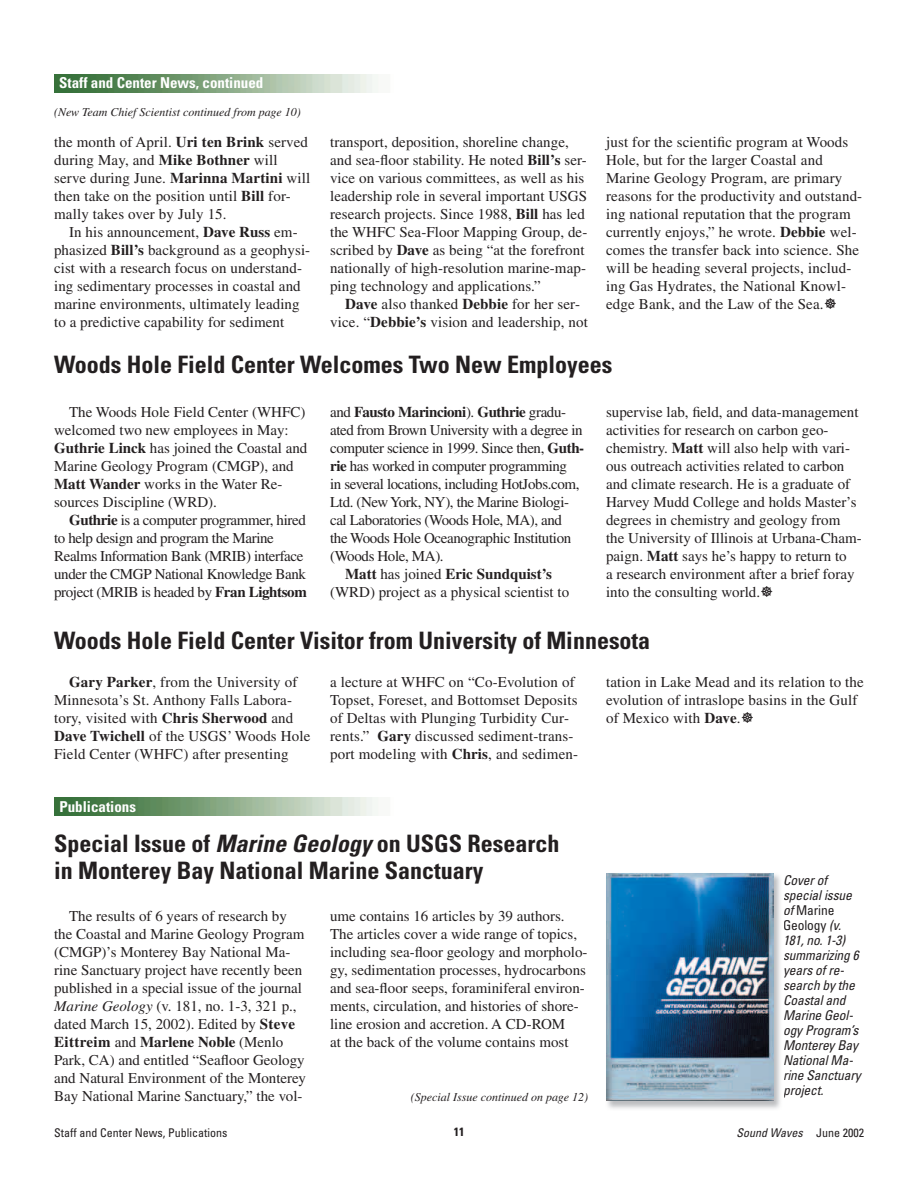
<style>
.page{position:relative;width:918px;height:1188px;background:#fff}
.page>*{position:absolute;margin:0;border:0;box-sizing:border-box;transform-origin:0 0}
.t1{font:700 condensed 24px/27px "Univers";color:#231f20}
.t2{font:15px/18px "Times";color:#231f20}
.t3{font:15px/18px "Times";letter-spacing:-.025em;color:#231f20}
.t4{font:700 condensed 15px "Univers";color:#fff}
.t5{font:700 15px "Times";letter-spacing:-.025em;color:#231f20}
.t6{font:700 15px "Times";color:#231f20}
.t7{font:italic condensed 13.5px/15px "Univers";color:#231f20}
.t8{font:italic 12px "Times";color:#231f20}
.t9{font:condensed 12px "Univers";color:#231f20}
.t10{font:italic condensed 12px "Univers";color:#231f20}
.t11{font:700 condensed 12px "Univers";color:#231f20}
.s1{font-weight:700}
.s2{font-weight:400}
.s3{font-style:italic}
.s4{font-style:normal}
</style>
<div class="page">
<img style="left:54px;top:75px;width:324px;height:18px">
<img style="left:54px;top:798px;width:324px;height:18px">
<img style="left:607px;top:873px;width:173px;height:236px">
<img style="left:606px;top:873px;width:167px;height:228px">
<p class="t4" style="left:59px;top:77px;width:206px">Staff and Center News, continued</p>
<p class="t8" style="left:54px;top:108px;width:248px">(New Team Chief Scientist continued from page 10)</p>
<p class="t2" style="left:54px;top:134px;width:258px">the month of April. <span class="s1">Uri ten Brink</span> served during May, and <span class="s1">Mike Bothner</span> will serve during June. <span class="s1">Marinna Martini</span> will then take on the position until <span class="s1">Bill</span> for&shy;mally takes over by July 15.</p>
<p class="t2" style="left:54px;top:224px;width:258px;text-indent:15px">In his announcement, <span class="s1">Dave Russ</span> em&shy;phasized <span class="s1">Bill’s</span> background as a geophysi&shy;cist with a research focus on understand&shy;ing sedimentary processes in coastal and marine environments, ultimately leading to a predictive capability for sediment</p>
<p class="t2" style="left:330px;top:134px;width:259px">transport, deposition, shoreline change, and sea-floor stability. He noted <span class="s1">Bill’s</span> ser&shy;vice on various committees, as well as his leadership role in several important USGS research projects. Since 1988, <span class="s1">Bill</span> has led the WHFC Sea-Floor Mapping Group, de&shy;scribed by <span class="s1">Dave</span> as being “at the forefront nationally of high-resolution marine-map&shy;ping technology and applications.”</p>
<p class="t2" style="left:330px;top:296px;width:259px;text-align:center"><span class="s1">Dave</span> also thanked <span class="s1">Debbie</span> for her ser&shy;vice. “<span class="s1">Debbie’s</span> vision and leadership, not</p>
<p class="t2" style="left:606px;top:134px;width:258px">just for the scientific program at Woods Hole, but for the larger Coastal and Marine Geology Program, are primary reasons for the productivity and outstand&shy;ing national reputation that the program currently enjoys,” he wrote. <span class="s1">Debbie</span> wel&shy;comes the transfer back into science. She will be heading several projects, includ&shy;ing Gas Hydrates, the National Knowl&shy;edge Bank, and the Law of the Sea.</p>
<h1 class="t1" style="left:54px;top:354px;width:560px">Woods Hole Field Center Welcomes Two New Employees</h1>
<p class="t5" style="left:330px;top:406px;width:238px"><span class="s2">and</span> Fausto Marincioni<span class="s2">).</span> Guthrie <span class="s2">gradu-</span></p>
<p class="t3" style="left:330px;top:422px;width:254px">ated from Brown University with a degree in</p>
<p class="t3" style="left:330px;top:440px;width:256px">computer science in 1999. Since then, <span class="s1">Guth-</span></p>
<p class="t3" style="left:330px;top:458px;width:239px"><span class="s1">rie</span> has worked in computer programming</p>
<p class="t3" style="left:330px;top:476px;width:251px">in several locations, including HotJobs.com,</p>
<p class="t3" style="left:330px;top:494px;width:241px">Ltd. (New York, NY), the Marine Biologi-</p>
<p class="t3" style="left:330px;top:512px;width:234px">cal Laboratories (Woods Hole, MA), and</p>
<p class="t3" style="left:330px;top:530px;width:243px">the Woods Hole Oceanographic Institution</p>
<p class="t3" style="left:330px;top:548px;width:115px">(Woods Hole, MA).</p>
<p class="t6" style="left:345px;top:568px;width:208px">Matt <span class="s2">has joined</span> Eric Sundquist’s</p>
<p class="t2" style="left:330px;top:584px;width:241px">(WRD) project as a physical scientist to</p>
<p class="t2" style="left:54px;top:404px;width:255px;text-indent:15px">The Woods Hole Field Center (WHFC) welcomed two new employees in May:<br><span class="s1">Guthrie Linck</span> has joined the Coastal and Marine Geology Program (CMGP), and <span class="s1">Matt Wander</span> works in the Water Re&shy;sources Discipline (WRD).</p>
<p class="t3" style="left:54px;top:512px;width:254px;text-indent:15px"><span class="s1">Guthrie</span> is a computer programmer, hired to help design and program the Marine Realms Information Bank (MRIB) interface under the CMGP National Knowledge Bank project (MRIB is headed by <span class="s1">Fran Lightsom</span></p>
<p class="t2" style="left:606px;top:404px;width:257px">supervise lab, field, and data-management activities for research on carbon geo&shy;chemistry. <span class="s1">Matt</span> will also help with vari&shy;ous outreach activities related to carbon and climate research. He is a graduate of Harvey Mudd College and holds Master’s degrees in chemistry and geology from the University of Illinois at Urbana-Cham&shy;paign. <span class="s1">Matt</span> says he’s happy to return to<br>a research environment after a brief foray into the consulting world.</p>
<h1 class="t1" style="left:54px;top:630px;width:598px">Woods Hole Field Center Visitor from University of Minnesota</h1>
<p class="t2" style="left:330px;top:674px;width:250px">a lecture at WHFC on “Co-Evolution of Topset, Foreset, and Bottomset Deposits of Deltas with Plunging Turbidity Cur&shy;rents.” <span class="s1">Gary</span> discussed sediment-trans&shy;port modeling with <span class="s1">Chris</span>, and sedimen-</p>
<p class="t2" style="left:606px;top:674px;width:259px">tation in Lake Mead and its relation to the evolution of intraslope basins in the Gulf of Mexico with <span class="s1">Dave</span>.</p>
<p class="t4" style="left:59px;top:801px;width:78px">Publications</p>
<p class="t2" style="left:54px;top:674px;width:258px;text-indent:15px"><span class="s1">Gary Parker</span>, from the University of Minnesota’s St. Anthony Falls Labora&shy;tory, visited with <span class="s1">Chris Sherwood</span> and <span class="s1">Dave Twichell</span> of the USGS’ Woods Hole Field Center (WHFC) after presenting</p>
<h1 class="t1" style="left:54px;top:833px;width:507px">Special Issue of <span class="s3">Marine Geology</span> on USGS Research in Monterey Bay National Marine Sanctuary</h1>
<p class="t2" style="left:330px;top:908px;width:259px">ume contains 16 articles by 39 authors.<br>The articles cover a wide range of topics, including sea-floor geology and morpholo&shy;gy, sedimentation processes, hydrocarbons and sea-floor seeps, foraminiferal environ&shy;ments, circulation, and histories of shore&shy;line erosion and accretion. A CD-ROM<br>at the back of the volume contains most</p>
<p class="t2" style="left:54px;top:908px;width:254px;text-indent:15px">The results of 6 years of research by the Coastal and Marine Geology Program (CMGP)’s Monterey Bay National Ma&shy;rine Sanctuary project have recently been published in a special issue of the journal <span class="s3">Marine Geology</span> (v. 181, no. 1-3, 321 p., dated March 15, 2002). Edited by <span class="s1">Steve Eittreim</span> and <span class="s1">Marlene Noble</span> (Menlo Park, CA) and entitled “Seafloor Geology and Natural Environment of the Monterey Bay National Marine Sanctuary,” the vol-</p>
<p class="t8" style="left:411px;top:1093px;width:179px">(Special Issue continued on page 12)</p>
<p class="t7" style="left:783px;top:874px;width:80px">Coverof special issue of <span class="s4">Marine<br>Geology</span> (v.<br>181,no.1-3) summarizing 6 years of re&shy;search by the<br>Coastaland<br>Marine Geol&shy;ogy Program’s<br>Monterey Bay<br>National Ma&shy;rine Sanctuary project.</p>
<p class="t9" style="left:54px;top:1129px;width:175px">Staff and Center News, Publications</p>
<p class="t11" style="left:454px;top:1127px;width:12px">11</p>
<p class="t10" style="left:736px;top:1128px;width:129px">Sound Waves <span class="s4">June 2002</span></p>
</div>
